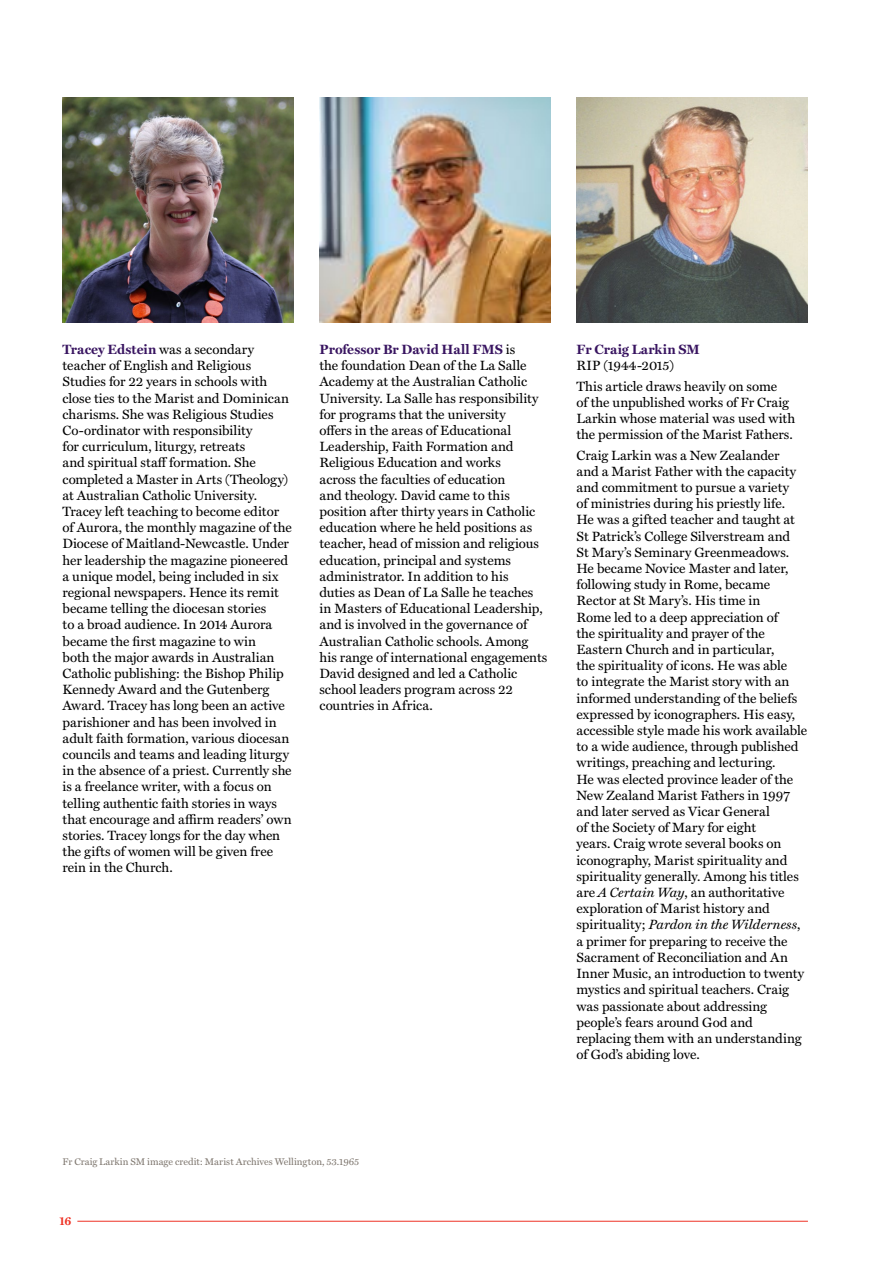
<style>
.page{position:relative;width:893px;height:1263px;background:#fff}
.page>*{position:absolute;margin:0;border:0;box-sizing:border-box;transform-origin:0 0}
._19_Body{font:13.5px/16.2px "Miller Text";color:#000}
._19_Body-2{font:700 13.5px/16.2px "Miller Text";letter-spacing:.005em;color:#381460}
.t1{font:700 11.25px "Miller Text";color:#ee3124}
.TABLE__REFERENCE{font:9.75px "Miller Text";letter-spacing:.005em;color:#7f776f}
.s1{font-weight:700;color:#381460}
.s2{font-weight:400;color:#000}
.s3{font-style:italic}
</style>
<div class="page">
<hr style="left:77px;top:1221px;width:731px;height:1px;background:#ee3124">
<img style="left:63px;top:98px;width:231px;height:224px">
<img style="left:319px;top:98px;width:232px;height:224px">
<img style="left:576px;top:98px;width:232px;height:224px">
<p class="_19_Body" style="left:63px;top:340px;width:231px"><span class="s1">Tracey Edstein</span> was a secondary teacher of English and Religious Studies for 22 years in schools with close ties to the Marist and Dominican charisms. She was Religious Studies Co-ordinator with responsibility<br>for curriculum, liturgy, retreats<br>and spiritual staff formation. She completed a Master in Arts (Theology) at Australian Catholic University.<br>Tracey left teaching to become editor of Aurora, the monthly magazine of the Diocese of Maitland-Newcastle. Under her leadership the magazine pioneered a unique model, being included in six regional newspapers. Hence its remit became telling the diocesan stories<br>to a broad audience. In 2014 Aurora became the first magazine to win<br>both the major awards in Australian Catholic publishing: the Bishop Philip Kennedy Award and the Gutenberg Award. Tracey has long been an active parishioner and has been involved in adult faith formation, various diocesan councils and teams and leading liturgy in the absence of a priest. Currently she is a freelance writer, with a focus on telling authentic faith stories in ways that encourage and affirm readers’ own stories. Tracey longs for the day when the gifts of women will be given free rein in the Church.</p>
<p class="_19_Body" style="left:319px;top:340px;width:229px"><span class="s1">Professor Br David Hall FMS</span> is<br>the foundation Dean of the La Salle Academy at the Australian Catholic University. La Salle has responsibility for programs that the university<br>offers in the areas of Educational Leadership, Faith Formation and Religious Education and works<br>across the faculties of education<br>and theology. David came to this position after thirty years in Catholic education where he held positions as teacher, head of mission and religious education, principal and systems administrator. In addition to his duties as Dean of La Salle he teaches in Masters of Educational Leadership, and is involved in the governance of Australian Catholic schools. Among his range of international engagements David designed and led a Catholic school leaders program across 22 countries in Africa.</p>
<p class="_19_Body-2" style="left:576px;top:341px;width:125px">Fr Craig Larkin SM<br><span class="s2">RIP (1944-2015)</span></p>
<p class="_19_Body" style="left:576px;top:377px;width:220px">This article draws heavily on some<br>of the unpublished works of Fr Craig Larkin whose material was used with the permission of the Marist Fathers.</p>
<p class="_19_Body" style="left:576px;top:446px;width:232px">Craig Larkin was a New Zealander<br>and a Marist Father with the capacity and commitment to pursue a variety<br>of ministries during his priestly life.<br>He was a gifted teacher and taught at St Patrick’s College Silverstream and<br>St Mary’s Seminary Greenmeadows.<br>He became Novice Master and later, following study in Rome, became Rector at St Mary’s. His time in<br>Rome led to a deep appreciation of<br>the spirituality and prayer of the Eastern Church and in particular,<br>the spirituality of icons. He was able<br>to integrate the Marist story with an informed understanding of the beliefs expressed by iconographers. His easy, accessible style made his work available to a wide audience, through published writings, preaching and lecturing.<br>He was elected province leader of the New Zealand Marist Fathers in 1997 and later served as Vicar General<br>of the Society of Mary for eight<br>years. Craig wrote several books on iconography, Marist spirituality and spirituality generally. Among his titles are <span class="s3">A Certain Way</span>, an authoritative exploration of Marist history and spirituality; <span class="s3">Pardon in the Wilderness</span>, a primer for preparing to receive the Sacrament of Reconciliation and An Inner Music, an introduction to twenty mystics and spiritual teachers. Craig was passionate about addressing people’s fears around God and replacing them with an understanding of God’s abiding love.</p>
<p class="TABLE__REFERENCE" style="left:63px;top:1154px;width:298px">Fr Craig Larkin SM image credit: Marist Archives Wellington, 53.1965</p>
<p class="t1" style="left:60px;top:1212px;width:14px">16</p>
</div>
